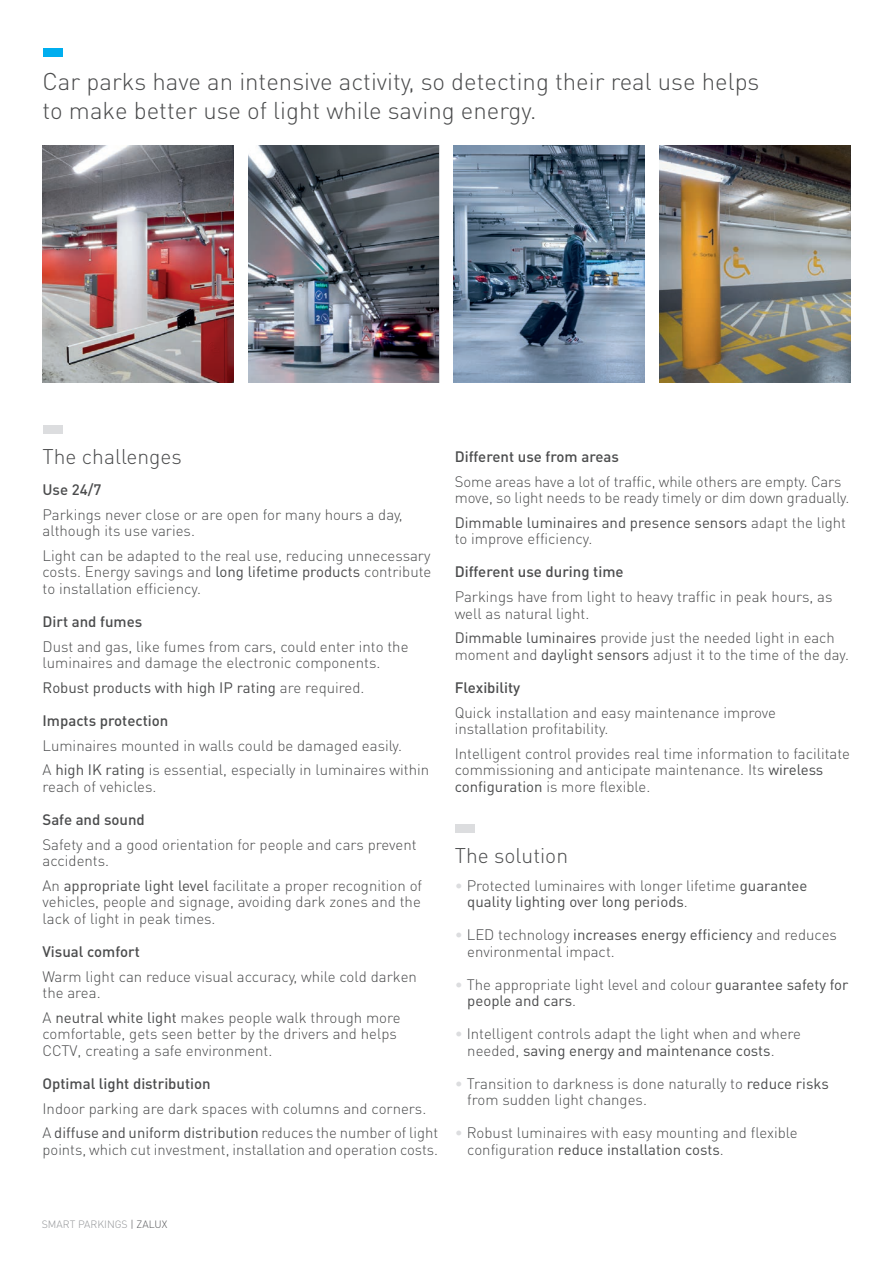
<style>
.page{position:relative;width:893px;height:1263px;background:#fff}
.page>*{position:absolute;margin:0;border:0;box-sizing:border-box;transform-origin:0 0}
.Fließtext_10_11{font:300 24px/28.5px "DIN Pro";color:#4b4c4d}
.subtitulo_rectangulo{font:300 21px "DIN Pro";color:#4b4c4d}
.Fließtext_10_11_-_en{font:300 15px/16.5px "DIN Pro";color:#4b4c4d}
.puntos_parrafo_-espa{font:300 15px/16.5px "DIN Pro";color:#4b4c4d}
.subtitulo_negrita{font:500 15px "DIN Pro";color:#4b4c4d}
.Fließtext_10_11_-_en-2{font:15px/16.5px "DIN Pro";color:#4b4c4d}
.puntos_parrafo_-espa-2{font:15px/16.5px "DIN Pro";color:#4b4c4d}
.t1{font:300 10.5px "DIN Pro";color:#939598}
.s1{font-weight:400}
.s2{font-weight:300}
.s3{font-weight:300;color:#dcdddf}
.s4{color:#dcdddf}
.s5{color:#57585a}
</style>
<div class="page">
<div style="left:44px;top:48px;width:19px;height:8px;background:#00aeef"></div>
<div style="left:43px;top:425px;width:20px;height:8px;background:#dcdddf"></div>
<img style="left:43px;top:146px;width:191px;height:237px">
<img style="left:248px;top:146px;width:190px;height:237px">
<img style="left:454px;top:146px;width:191px;height:237px">
<img style="left:659px;top:146px;width:191px;height:237px">
<div style="left:455px;top:824px;width:19px;height:8px;background:#dcdddf"></div>
<p class="Fließtext_10_11" style="left:43px;top:66px;width:718px">Car parks have an intensive activity, so detecting their real use helps to make better use of light while saving energy.</p>
<p class="subtitulo_rectangulo" style="left:43px;top:442px;width:141px">The challenges</p>
<p class="subtitulo_negrita" style="left:43px;top:479px;width:60px">Use 24/7</p>
<p class="Fließtext_10_11_-_en" style="left:43px;top:505px;width:362px">Parkings never close or are open for many hours a day, although its use varies.</p>
<p class="Fließtext_10_11_-_en" style="left:43px;top:546px;width:390px;text-align:justify">Light can be adapted to the real use, reducing unnecessary costs. Energy savings and <span class="s1">long lifetime products</span> contribute to installation efficiency.</p>
<p class="subtitulo_negrita" style="left:43px;top:611px;width:101px">Dirt and fumes</p>
<p class="Fließtext_10_11_-_en" style="left:43px;top:637px;width:367px">Dust and gas, like fumes from cars, could enter into the luminaires and damage the electronic components.</p>
<p class="Fließtext_10_11_-_en-2" style="left:43px;top:678px;width:323px">Robust products with high IP rating <span class="s2">are required.</span></p>
<p class="subtitulo_negrita" style="left:43px;top:710px;width:127px">Impacts protection</p>
<p class="Fließtext_10_11_-_en" style="left:43px;top:736px;width:361px">Luminaires mounted in walls could be damaged easily.</p>
<p class="Fließtext_10_11_-_en" style="left:43px;top:761px;width:388px">A <span class="s1">high IK rating</span> is essential, especially in luminaires within reach of vehicles.</p>
<p class="subtitulo_negrita" style="left:43px;top:809px;width:104px">Safe and sound</p>
<p class="Fließtext_10_11_-_en" style="left:43px;top:835px;width:376px">Safety and a good orientation for people and cars prevent accidents.</p>
<p class="Fließtext_10_11_-_en" style="left:43px;top:876px;width:381px;text-align:justify">An <span class="s1">appropriate light level</span> facilitate a proper recognition of vehicles, people and signage, avoiding dark zones and the lack of light in peak times.</p>
<p class="subtitulo_negrita" style="left:43px;top:941px;width:99px">Visual comfort</p>
<p class="Fließtext_10_11_-_en" style="left:43px;top:967px;width:376px">Warm light can reduce visual accuracy, while cold darken the area.</p>
<p class="Fließtext_10_11_-_en" style="left:43px;top:1008px;width:360px">A <span class="s1">neutral white light</span> makes people walk through more comfortable, gets seen better by the drivers and helps<br>CCTV, creating a safe environment.</p>
<p class="subtitulo_negrita" style="left:43px;top:1073px;width:170px">Optimal light distribution</p>
<p class="Fließtext_10_11_-_en" style="left:43px;top:1099px;width:385px">Indoor parking are dark spaces with columns and corners.</p>
<p class="Fließtext_10_11_-_en" style="left:43px;top:1124px;width:397px">A <span class="s1">diffuse and uniform distribution</span> reduces the number of light points, which cut investment, installation and operation costs.</p>
<p class="subtitulo_negrita" style="left:455px;top:446px;width:166px">Different use from areas</p>
<p class="Fließtext_10_11_-_en" style="left:455px;top:472px;width:396px">Some areas have a lot of traffic, while others are empty. Cars move, so light needs to be ready timely or dim down gradually.</p>
<p class="Fließtext_10_11_-_en-2" style="left:455px;top:513px;width:393px">Dimmable luminaires and presence sensors <span class="s2">adapt the light to improve efficiency.</span></p>
<p class="subtitulo_negrita" style="left:455px;top:562px;width:170px">Different use during time</p>
<p class="Fließtext_10_11_-_en" style="left:455px;top:588px;width:379px">Parkings have from light to heavy traffic in peak hours, as well as natural light.</p>
<p class="Fließtext_10_11_-_en" style="left:455px;top:629px;width:396px"><span class="s1">Dimmable luminaires</span> provide just the needed light in each moment and <span class="s1">daylight sensors</span> adjust it to the time of the day.</p>
<p class="subtitulo_negrita" style="left:455px;top:677px;width:67px">Flexibility</p>
<p class="Fließtext_10_11_-_en" style="left:455px;top:703px;width:323px">Quick installation and easy maintenance improve installation profitability.</p>
<p class="Fließtext_10_11_-_en" style="left:455px;top:744px;width:397px">Intelligent control provides real time information to facilitate commissioning and anticipate maintenance. Its <span class="s1">wireless configuration</span> is more flexible.</p>
<p class="subtitulo_rectangulo" style="left:455px;top:841px;width:115px">The solution</p>
<p class="puntos_parrafo_-espa-2" style="left:467px;top:877px;width:342px;text-indent:-13px"><span class="s3">•</span> <span class="s2">Protected luminaires with longer lifetime</span> guarantee quality lighting over long periods<span class="s2">.</span></p>
<p class="puntos_parrafo_-espa" style="left:467px;top:926px;width:371px;text-indent:-13px"><span class="s4">•</span> LED technology <span class="s1">increases energy efficiency</span> and reduces environmental impact.</p>
<p class="puntos_parrafo_-espa" style="left:467px;top:976px;width:383px;text-indent:-13px"><span class="s4">•</span> The appropriate light level and colour <span class="s1">guarantee safety for people and cars</span>.</p>
<p class="puntos_parrafo_-espa" style="left:467px;top:1025px;width:335px;text-indent:-13px"><span class="s4">•</span> Intelligent controls adapt the light when and where needed, <span class="s1">saving energy and maintenance costs</span>.</p>
<p class="puntos_parrafo_-espa" style="left:467px;top:1075px;width:363px;text-indent:-13px"><span class="s4">•</span> Transition to darkness is done naturally to <span class="s1">reduce risks </span>from sudden light changes.</p>
<p class="puntos_parrafo_-espa" style="left:467px;top:1124px;width:332px;text-indent:-13px"><span class="s4">•</span> Robust luminaires with easy mounting and flexible configuration <span class="s1">reduce installation costs</span>.</p>
<p class="t1" style="left:42px;top:1217px;width:127px">SMART PARKINGS <span class="s5">| ZALUX</span></p>
</div>
